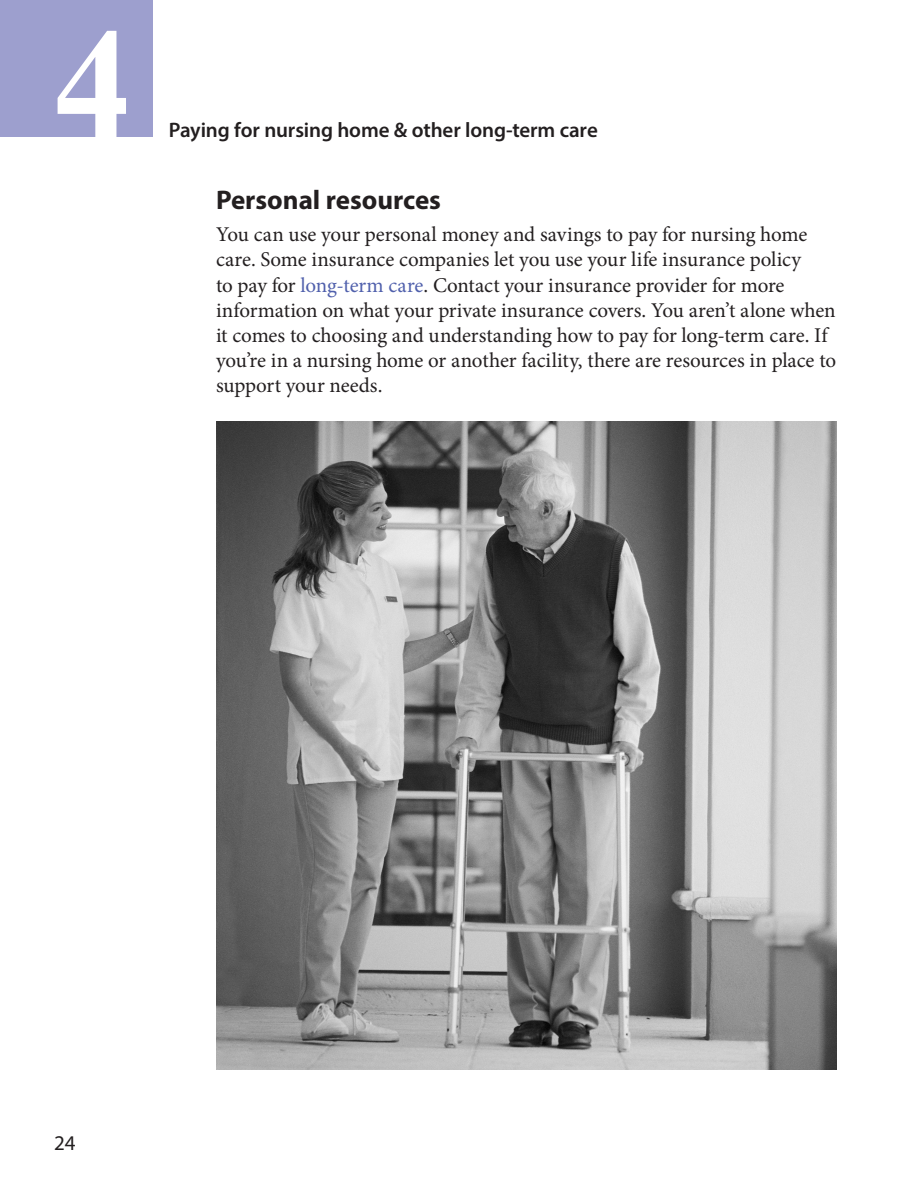
<style>
.page{position:relative;width:918px;height:1188px;background:#fff}
.page>*{position:absolute;margin:0;border:0;box-sizing:border-box;transform-origin:0 0}
.t1{font:700 157.5px "Times New Roman";color:#fff}
.Heading_2{font:700 27px "Myriad Pro";color:#231f20}
.TEXT{font:21px/25.2px "Minion Pro";letter-spacing:-.01em;color:#231f20}
.t2{font:600 21px "Myriad Pro";letter-spacing:-.005em;color:#231f20}
.t3{font:21px "Myriad Pro";color:#231f20}
.s1{color:#5060ac}
</style>
<div class="page">
<hr style="left:917px;top:0;width:1px;height:137px;background:#5060ac">
<div style="left:0;top:0;width:153px;height:137px;background:#9d9fce"></div>
<img style="left:216px;top:421px;width:621px;height:648px">
<h1 class="t1" style="left:54px;top:-24px;width:80px">4</h1>
<p class="t2" style="left:169px;top:117px;width:431px">Paying for nursing home &amp; other long-term care</p>
<p class="Heading_2" style="left:216px;top:183px;width:227px">Personal resources</p>
<p class="TEXT" style="left:216px;top:222px;width:622px">You can use your personal money and savings to pay for nursing home care. Some insurance companies let you use your life insurance policy<br>to pay for <span class="s1">long-term care</span>. Contact your insurance provider for more information on what your private insurance covers. You aren’t alone when it comes to choosing and understanding how to pay for long-term care. If you’re in a nursing home or another facility, there are resources in place to support your needs.</p>
<p class="t3" style="left:54px;top:1130px;width:23px">24</p>
</div>
